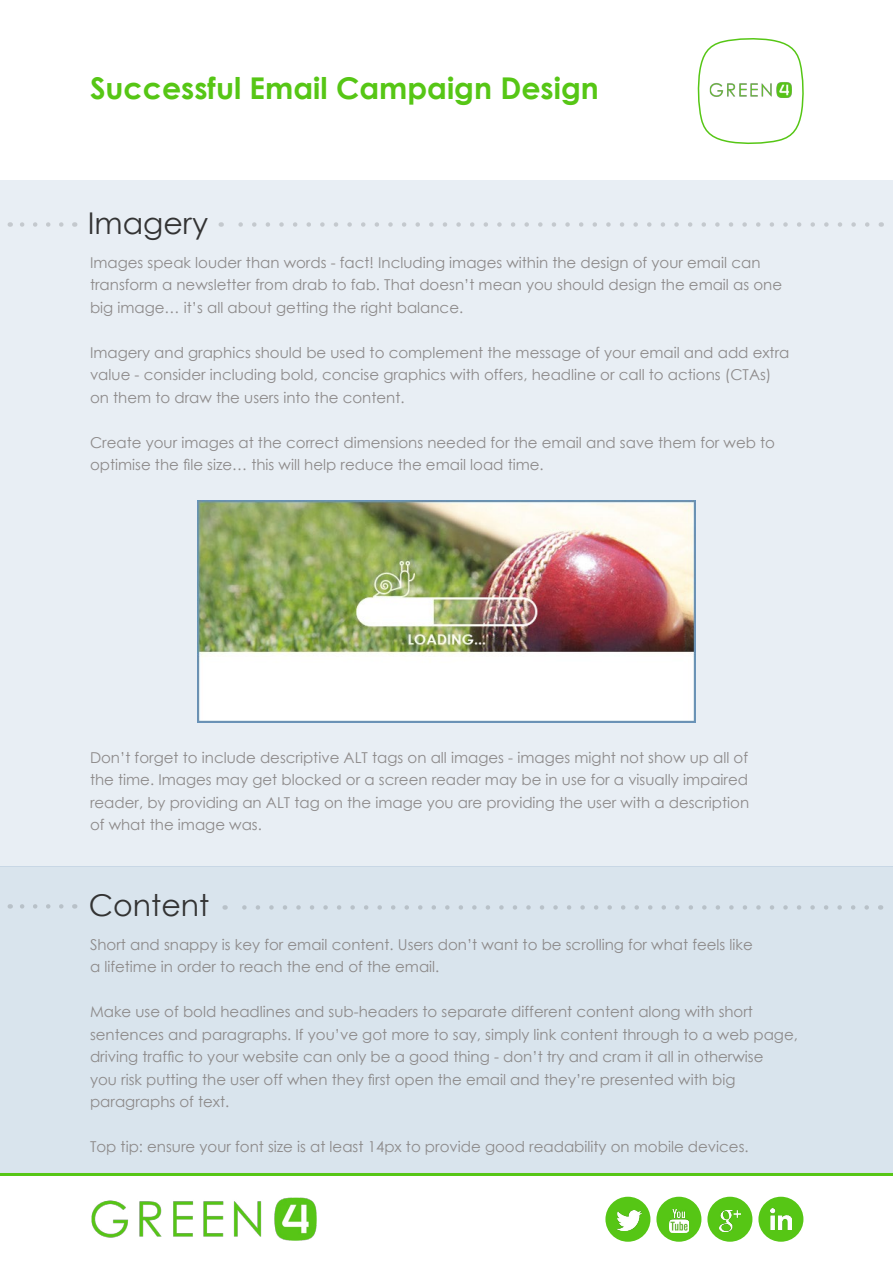
<style>
.page{position:relative;width:893px;height:1263px;background:#fff}
.page>*{position:absolute;margin:0;border:0;box-sizing:border-box;transform-origin:0 0}
.t1{font:700 30px "Century Gothic";color:#56c615}
.t2{font:30px "Century Gothic";color:#333}
.t3{font:15px/22.5px "Century Gothic";color:#8d8a8a}
</style>
<div class="page">
<div style="left:0;top:866px;width:893px;height:307px;background:#d9e4ed"></div>
<svg style="left:10px;top:904px;width:51px;height:5px"></svg>
<svg style="left:225px;top:905px;width:642px;height:5px"></svg>
<div style="left:0;top:180px;width:893px;height:686px;background:#e8eef4"></div>
<svg style="left:10px;top:222px;width:51px;height:5px"></svg>
<svg style="left:221px;top:222px;width:646px;height:5px"></svg>
<img style="left:197px;top:500px;width:499px;height:222px">
<img style="left:91px;top:1197px;width:226px;height:44px">
<hr style="left:0;top:1173px;width:893px;height:3px;background:#56c615">
<div style="left:758px;top:1197px;width:45px;height:45px;background:#56c615;border-radius:50%"></div>
<div style="left:707px;top:1197px;width:45px;height:45px;background:#56c615;border-radius:50%"></div>
<div style="left:656px;top:1197px;width:45px;height:45px;background:#56c615;border-radius:50%"></div>
<div style="left:605px;top:1197px;width:45px;height:45px;background:#56c615;border-radius:50%"></div>
<img style="left:770px;top:1209px;width:21px;height:21px">
<img style="left:720px;top:1210px;width:20px;height:21px">
<img style="left:616px;top:1210px;width:26px;height:20px">
<img style="left:669px;top:1209px;width:20px;height:23px">
<svg style="left:697px;top:38px;width:107px;height:106px"></svg>
<img style="left:706px;top:78px;width:90px;height:22px">
<h1 class="t1" style="left:90px;top:65px;width:510px">Successful Email Campaign Design</h1>
<h1 class="t2" style="left:88px;top:202px;width:122px">Imagery</h1>
<p class="t3" style="left:90px;top:251px;width:694px">Images speak louder than words - fact! Including images within the design of your email can transform a newsletter from drab to fab. That doesn’t mean you should design the email as one big image… it’s all about getting the right balance.</p>
<p class="t3" style="left:90px;top:341px;width:701px">Imagery and graphics should be used to complement the message of your email and add extra value - consider including bold, concise graphics with offers, headline or call to actions (CTAs) on them to draw the users into the content.</p>
<p class="t3" style="left:90px;top:431px;width:687px">Create your images at the correct dimensions needed for the email and save them for web to optimise the file size… this will help reduce the email load time.</p>
<p class="t3" style="left:90px;top:746px;width:661px;text-align:justify">Don’t forget to include descriptive ALT tags on all images - images might not show up all of the time. Images may get blocked or a screen reader may be in use for a visually impaired reader, by providing an ALT tag on the image you are providing the user with a description of what the image was.</p>
<h1 class="t2" style="left:89px;top:884px;width:122px">Content</h1>
<p class="t3" style="left:90px;top:933px;width:664px">Short and snappy is key for email content. Users don’t want to be scrolling for what feels like a lifetime in order to reach the end of the email.</p>
<p class="t3" style="left:90px;top:1000px;width:709px">Make use of bold headlines and sub-headers to separate different content along with short sentences and paragraphs. If you’ve got more to say, simply link content through to a web page, driving traffic to your website can only be a good thing - don’t try and cram it all in otherwise<br>you risk putting the user off when they first open the email and they’re presented with big paragraphs of text.</p>
<p class="t3" style="left:90px;top:1135px;width:660px">Top tip: ensure your font size is at least 14px to provide good readability on mobile devices.</p>
</div>
